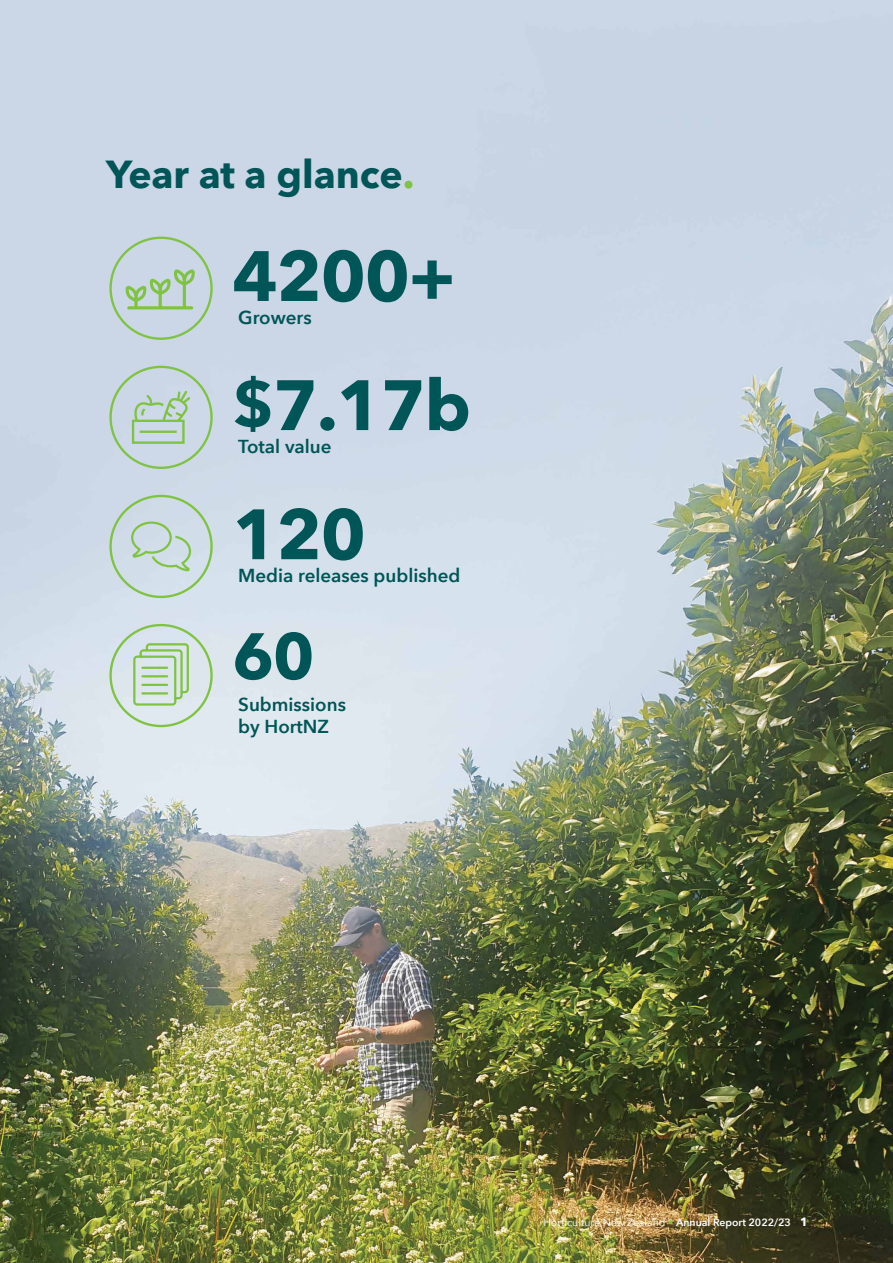
<style>
.page{position:relative;width:893px;height:1263px;background:#fff}
.page>*{position:absolute;margin:0;border:0;box-sizing:border-box;transform-origin:0 0}
.t1{font:700 70.35px "Avenir Next";letter-spacing:-.02em;color:#005556}
.t2{font:700 64.5px "Avenir Next";color:#005556}
.t3{font:700 39px "Avenir Next";color:#005556}
.t4{font:600 18.75px/22.4px "Avenir Next";color:#005556}
.t5{font:10.5px "Avenir Next";color:#fff}
.s1{color:#80c342}
.s2{font-weight:600}
.s3{font-weight:700;font-size:12px}
</style>
<div class="page">
<img style="left:0;top:0;width:893px;height:1263px">
<div style="left:109px;top:237px;width:104px;height:103px;border:2px solid #80c342;border-radius:50%"></div>
<svg style="left:126px;top:269px;width:69px;height:40px;background:#b3d0b3"></svg>
<svg style="left:130px;top:520px;width:62px;height:53px;background:#c5d9d0"></svg>
<div style="left:109px;top:495px;width:104px;height:103px;border:2px solid #80c342;border-radius:50%"></div>
<svg style="left:132px;top:642px;width:58px;height:65px;background:#c6ddc3"></svg>
<hr style="left:142px;top:675px;width:25px;height:2px;background:#80c342">
<hr style="left:142px;top:667px;width:25px;height:2px;background:#80c342">
<hr style="left:142px;top:684px;width:25px;height:2px;background:#80c342">
<hr style="left:142px;top:692px;width:25px;height:2px;background:#80c342">
<div style="left:109px;top:624px;width:104px;height:103px;border:2px solid #80c342;border-radius:50%"></div>
<svg style="left:131px;top:389px;width:61px;height:56px;background:#bad3c2"></svg>
<div style="left:109px;top:366px;width:104px;height:103px;border:2px solid #80c342;border-radius:50%"></div>
<h3 class="t3" style="left:106px;top:140px;width:310px">Year at a glance<span class="s1">.</span></h3>
<h1 class="t1" style="left:232px;top:215px;width:225px">4200+</h1>
<p class="t4" style="left:238px;top:305px;width:75px">Growers</p>
<h2 class="t2" style="left:232px;top:348px;width:43px">$</h2>
<p class="t4" style="left:238px;top:434px;width:95px">Total value</p>
<h1 class="t1" style="left:273px;top:344px;width:200px">7.17b</h1>
<h1 class="t1" style="left:232px;top:474px;width:135px">120</h1>
<p class="t4" style="left:238px;top:564px;width:224px">Media releases published</p>
<h2 class="t2" style="left:232px;top:600px;width:84px">60</h2>
<p class="t4" style="left:238px;top:693px;width:109px">Submissions by HortNZ</p>
<p class="t5" style="left:543px;top:1214px;width:266px">Horticulture New Zealand <span class="s1">•</span> <span class="s2">Annual Report 2022/23</span> <span class="s3">1</span></p>
</div>
